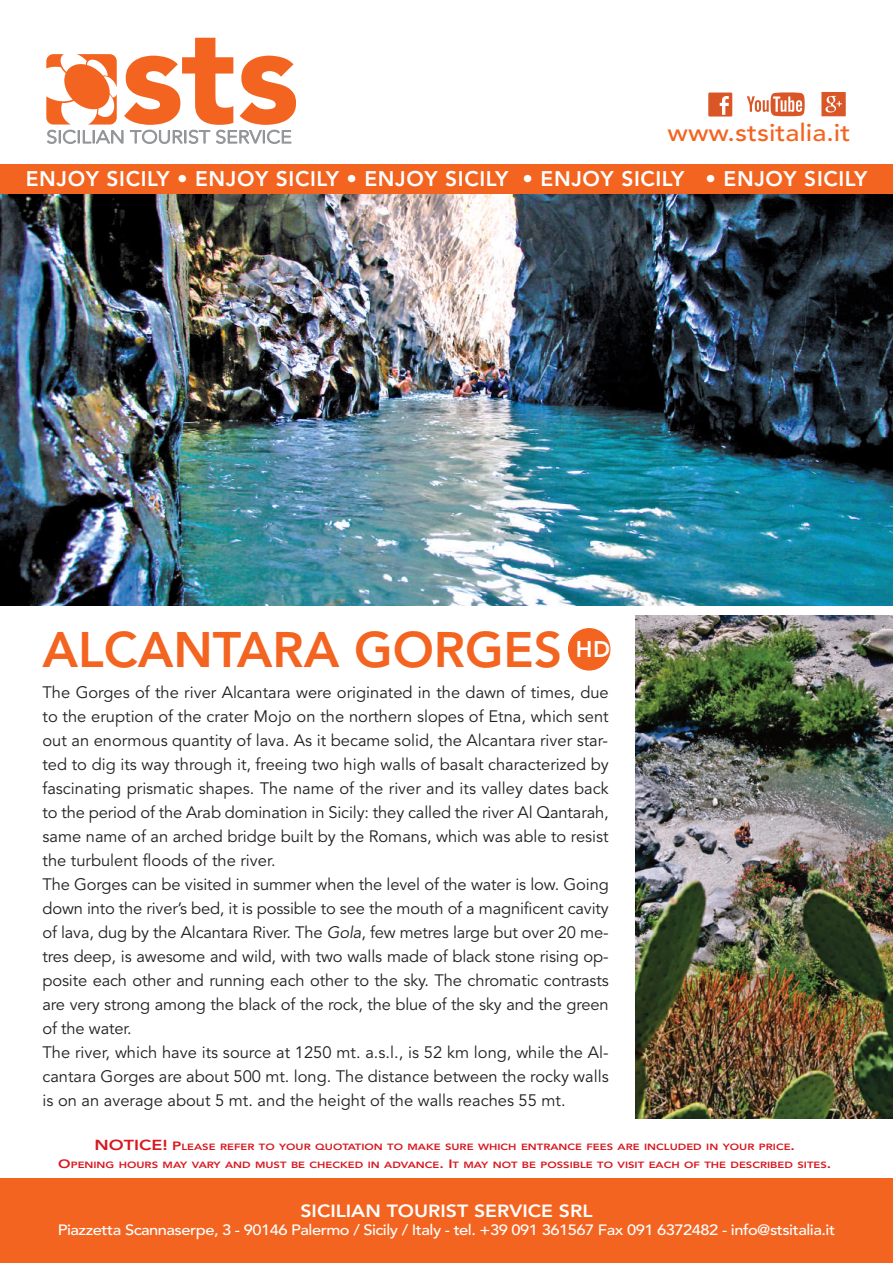
<style>
.page{position:relative;width:893px;height:1263px;background:#fff}
.page>*{position:absolute;margin:0;border:0;box-sizing:border-box;transform-origin:0 0}
.t1{font:800 49.5px "Avenir";color:#f36421}
.t2{font:500 24.3px "Avenir";color:#f36421;scale:1.11 1}
.t3{font:800 22.5px "Avenir";color:#fff}
.t4{font:800 21px "Avenir";letter-spacing:.03em;color:#fff}
.t5{font:800 17.55px "Avenir";color:#fff;scale:1.11 1}
.t6{font:16.5px/24px "Avenir";color:#231f20}
.t7{font:500 14.85px "Avenir";letter-spacing:-.03em;color:#fff;scale:1.11 1}
.t8{font:800 9px/18px "Avenir";color:#d8171f;text-align:center;scale:1.25 1}
.s1{font-style:italic}
.s2{font-size:14.4px}
.s3{font-size:12px}
</style>
<div class="page">
<img style="left:0;top:194px;width:893px;height:411px">
<div style="left:0;top:1178px;width:893px;height:85px;background:#f36421"></div>
<svg style="left:46px;top:38px;width:250px;height:106px"></svg>
<img style="left:636px;top:615px;width:257px;height:503px">
<svg style="left:708px;top:93px;width:24px;height:24px"></svg>
<svg style="left:747px;top:92px;width:58px;height:24px"></svg>
<svg style="left:821px;top:92px;width:25px;height:24px"></svg>
<div style="left:0;top:165px;width:893px;height:29px;background:#f36421"></div>
<div style="left:568px;top:628px;width:42px;height:42px;background:#f36421;border-radius:50%"></div>
<h2 class="t2" style="left:667px;top:112px;width:166px">www.stsitalia.it</h2>
<p class="t4" style="left:26px;top:162px;width:843px">ENJOY SICILY • ENJOY SICILY • ENJOY SICILY • ENJOY SICILY • ENJOY SICILY</p>
<h1 class="t1" style="left:42px;top:611px;width:521px">ALCANTARA GORGES</h1>
<h3 class="t3" style="left:576px;top:632px;width:36px">HD</h3>
<p class="t6" style="left:42px;top:681px;width:568px">The Gorges of the river Alcantara were originated in the dawn of times, due to the eruption of the crater Mojo on the northern slopes of Etna, which sent out an enormous quantity of lava. As it became solid, the Alcantara river star&shy;ted to dig its way through it, freeing two high walls of basalt characterized by fascinating prismatic shapes. The name of the river and its valley dates back to the period of the Arab domination in Sicily: they called the river Al Qantarah, same name of an arched bridge built by the Romans, which was able to resist the turbulent floods of the river.<br>The Gorges can be visited in summer when the level of the water is low. Going down into the river’s bed, it is possible to see the mouth of a magnificent cavity of lava, dug by the Alcantara River. The <span class="s1">Gola</span>, few metres large but over 20 me&shy;tres deep, is awesome and wild, with two walls made of black stone rising op&shy;posite each other and running each other to the sky. The chromatic contrasts are very strong among the black of the rock, the blue of the sky and the green of the water.<br>The river, which have its source at 1250 mt. a.s.l., is 52 km long, while the Al&shy;cantara Gorges are about 500 mt. long. The distance between the rocky walls is on an average about 5 mt. and the height of the walls reaches 55 mt.</p>
<p class="t8" style="left:58px;top:1138px;width:620px"><span class="s2">NOTICE!</span> <span class="s3">P</span>LEASE REFER TO YOUR QUOTATION TO MAKE SURE WHICH ENTRANCE FEES ARE INCLUDED IN YOUR PRICE<span class="s3">.<br>O</span>PENING HOURS MAY VARY AND MUST BE CHECKED IN ADVANCE<span class="s3">. I</span>T MAY NOT BE POSSIBLE TO VISIT EACH OF THE DESCRIBED SITES<span class="s3">.</span></p>
<p class="t5" style="left:300px;top:1197px;width:265px">SICILIAN TOURIST SERVICE SRL</p>
<p class="t7" style="left:58px;top:1216px;width:702px">Piazzetta Scannaserpe, 3 - 90146 Palermo / Sicily / Italy - tel. +39 091 361567 Fax 091 6372482 - info@stsitalia.it</p>
</div>
